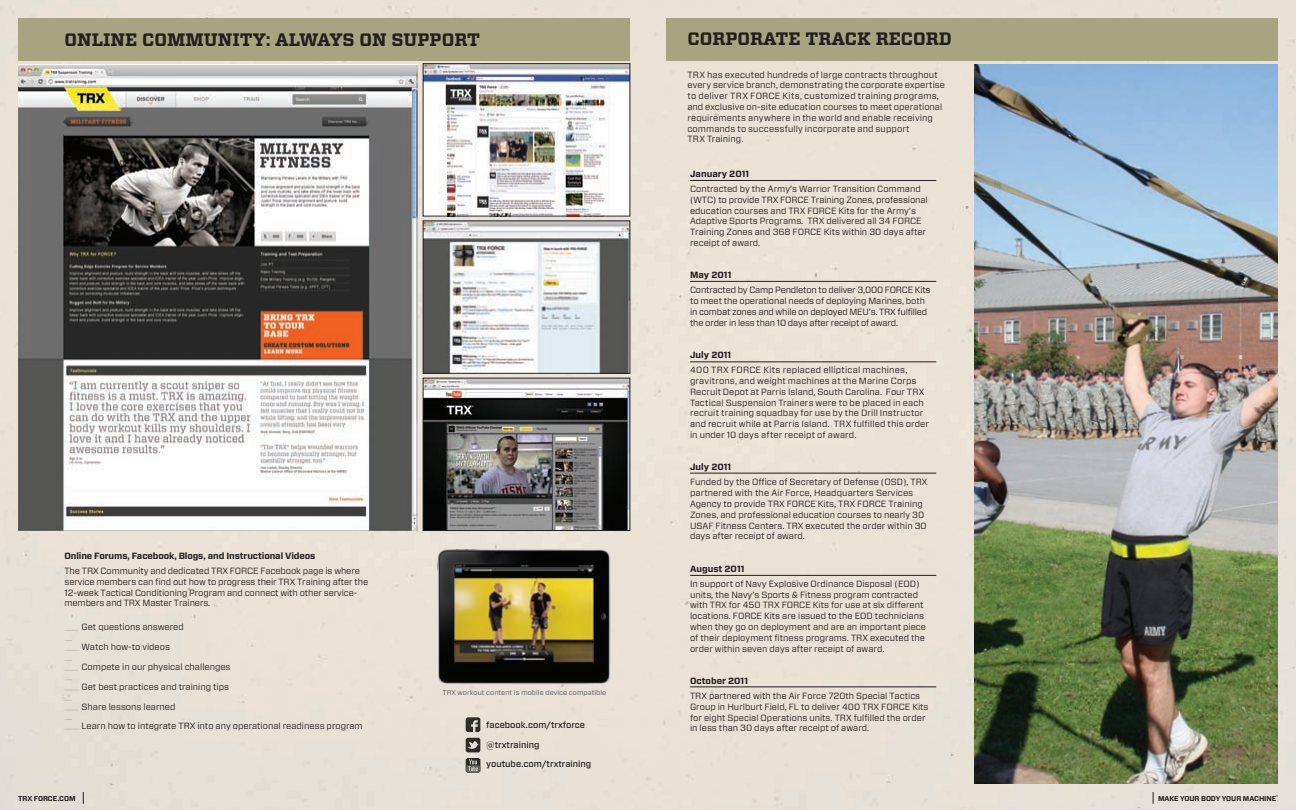
<style>
.page{position:relative;width:1296px;height:810px;background:#eae2d7}
.page>*{position:absolute;margin:0;border:0;box-sizing:border-box;transform-origin:0 0}
.t1{font:700 18px "Vitesse";color:#231f20}
.t2{font:9px/10.8px "Forza";color:#231f20}
.t3{font:9px/10.8px "Forza";letter-spacing:-.02em;color:#231f20}
.t4{font:700 9px "Forza";color:#231f20}
.t5{font:500 9px/19.8px "Forza";color:#231f20}
.t6{font:7px "Forza";letter-spacing:.01em;color:#515659}
.t7{font:700 7px "Forza";color:#231f20}
</style>
<div class="page">
<img style="left:974px;top:65px;width:304px;height:718px">
<div style="left:666px;top:18px;width:612px;height:42px;background:#a6a57f"></div>
<hr style="left:690px;top:180px;width:246px;height:1px;background:#231f20">
<hr style="left:690px;top:281px;width:246px;height:1px;background:#231f20">
<hr style="left:690px;top:362px;width:246px;height:1px;background:#231f20">
<hr style="left:690px;top:473px;width:246px;height:1px;background:#231f20">
<hr style="left:690px;top:575px;width:246px;height:1px;background:#231f20">
<hr style="left:690px;top:687px;width:246px;height:1px;background:#231f20">
<img style="left:18px;top:64px;width:399px;height:467px">
<img style="left:425px;top:380px;width:203px;height:149px">
<div style="left:423px;top:378px;width:207px;height:153px;border:1px solid #231f20"></div>
<img style="left:425px;top:66px;width:203px;height:148px">
<img style="left:425px;top:223px;width:203px;height:148px">
<div style="left:423px;top:221px;width:207px;height:152px;border:1px solid #231f20"></div>
<div style="left:18px;top:18px;width:612px;height:42px;background:#a6a57f"></div>
<img style="left:433px;top:545px;width:185px;height:148px">
<div style="left:466px;top:717px;width:14px;height:15px;background:#2e2d2a;border-radius:2px"></div>
<svg style="left:471px;top:720px;width:7px;height:12px"></svg>
<div style="left:466px;top:758px;width:14px;height:15px;background:#2d2d2a;border-radius:2px"></div>
<div style="left:466px;top:765px;width:14px;height:8px;background:#66625e;border-radius:2px"></div>
<svg style="left:468px;top:759px;width:10px;height:12px"></svg>
<div style="left:466px;top:738px;width:14px;height:14px;background:#2e2d2a;border-radius:2px"></div>
<svg style="left:467px;top:741px;width:12px;height:8px"></svg>
<svg style="left:83px;top:792px;width:1px;height:12px"></svg>
<svg style="left:1153px;top:792px;width:1px;height:12px"></svg>
<svg style="left:64px;top:729px;width:16px;height:1px"></svg>
<svg style="left:64px;top:690px;width:16px;height:1px"></svg>
<svg style="left:64px;top:710px;width:14px;height:1px"></svg>
<svg style="left:64px;top:630px;width:14px;height:1px"></svg>
<svg style="left:64px;top:650px;width:16px;height:1px"></svg>
<svg style="left:64px;top:670px;width:14px;height:1px"></svg>
<h1 class="t1" style="left:64px;top:28px;width:417px">ONLINE COMMUNITY: ALWAYS ON SUPPORT</h1>
<p class="t4" style="left:64px;top:550px;width:252px">Online Forums, Facebook, Blogs, and Instructional Videos</p>
<p class="t2" style="left:64px;top:565px;width:305px">The TRX Community and dedicated TRX FORCE Facebook page is where service members can find out how to progress their TRX Training after the 12-week Tactical Conditioning Program and connect with other service&shy;members and TRX Master Trainers.</p>
<p class="t2" style="left:82px;top:622px;width:104px">Get questions answered</p>
<p class="t2" style="left:82px;top:637px;width:151px;line-height:19.8px">Watch how-to videos<br>Compete in our physical challenges</p>
<p class="t2" style="left:82px;top:681px;width:149px">Get best practices and training tips</p>
<p class="t2" style="left:82px;top:701px;width:95px">Share lessons learned</p>
<p class="t2" style="left:82px;top:721px;width:283px">Learn how to integrate TRX into any operational readiness program</p>
<p class="t6" style="left:443px;top:688px;width:165px">TRX workout content is mobile device compatible</p>
<p class="t5" style="left:486px;top:715px;width:107px">facebook.com/trxforce @trxtraining youtube.com/trxtraining</p>
<p class="t2" style="left:580px;top:759px;width:11px">18</p>
<h1 class="t1" style="left:687px;top:26px;width:266px">CORPORATE TRACK RECORD</h1>
<p class="t2" style="left:687px;top:69px;width:259px">TRX has executed hundreds of large contracts throughout every service branch, demonstrating the corporate expertise to deliver TRX FORCE Kits, customized training programs, and exclusive on-site education courses to meet operational requirements anywhere in the world and enable receiving commands to successfully incorporate and support<br>TRX Training.</p>
<p class="t4" style="left:690px;top:168px;width:61px">January 2011</p>
<p class="t2" style="left:690px;top:183px;width:239px">Contracted by the Army’s Warrior Transition Command (WTC) to provide TRX FORCE Training Zones, professional education courses and TRX FORCE Kits for the Army’s Adaptive Sports Programs. TRX delivered all 34 FORCE Training Zones and 368 FORCE Kits within 30 days after receipt of award.</p>
<p class="t4" style="left:690px;top:269px;width:43px">May 2011</p>
<p class="t3" style="left:690px;top:285px;width:242px">Contracted by Camp Pendleton to deliver 3,000 FORCE Kits to meet the operational needs of deploying Marines, both in combat zones and while on deployed MEU’s. TRX fulfilled the order in less than 10 days after receipt of award.</p>
<p class="t4" style="left:690px;top:349px;width:43px">July 2011</p>
<p class="t2" style="left:690px;top:365px;width:240px">400 TRX FORCE Kits replaced elliptical machines, gravitrons, and weight machines at the Marine Corps Recruit Depot at Parris Island, South Carolina. Four TRX Tactical Suspension Trainers were to be placed in each recruit training squadbay for use by the Drill Instructor and recruit while at Parris Island. TRX fulfilled this order in under 10 days after receipt of award.</p>
<p class="t4" style="left:690px;top:461px;width:43px">July 2011</p>
<p class="t2" style="left:690px;top:477px;width:239px">Funded by the Office of Secretary of Defense (OSD), TRX partnered with the Air Force, Headquarters Services Agency to provide TRX FORCE Kits, TRX FORCE Training Zones, and professional education courses to nearly 30<br>USAF Fitness Centers. TRX executed the order within 30 days after receipt of award.</p>
<p class="t4" style="left:690px;top:563px;width:56px">August 2011</p>
<p class="t2" style="left:690px;top:578px;width:237px">In support of Navy Explosive Ordinance Disposal (EOD) units, the Navy’s Sports &amp; Fitness program contracted with TRX for 450 TRX FORCE Kits for use at six different locations. FORCE Kits are issued to the EOD technicians when they go on deployment and are an important piece of their deployment fitness programs. TRX executed the order within seven days after receipt of award.</p>
<p class="t4" style="left:690px;top:675px;width:60px">October 2011</p>
<p class="t2" style="left:690px;top:690px;width:240px">TRX partnered with the Air Force 720th Special Tactics Group in Hurlburt Field, FL to deliver 400 TRX FORCE Kits for eight Special Operations units. TRX fulfilled the order in less than 30 days after receipt of award.</p>
<p class="t7" style="left:18px;top:794px;width:59px">TRX FORCE.COM</p>
<p class="t7" style="left:1158px;top:794px;width:121px">MAKE YOUR BODY YOUR MACHINE<sup>®</sup></p>
</div>
